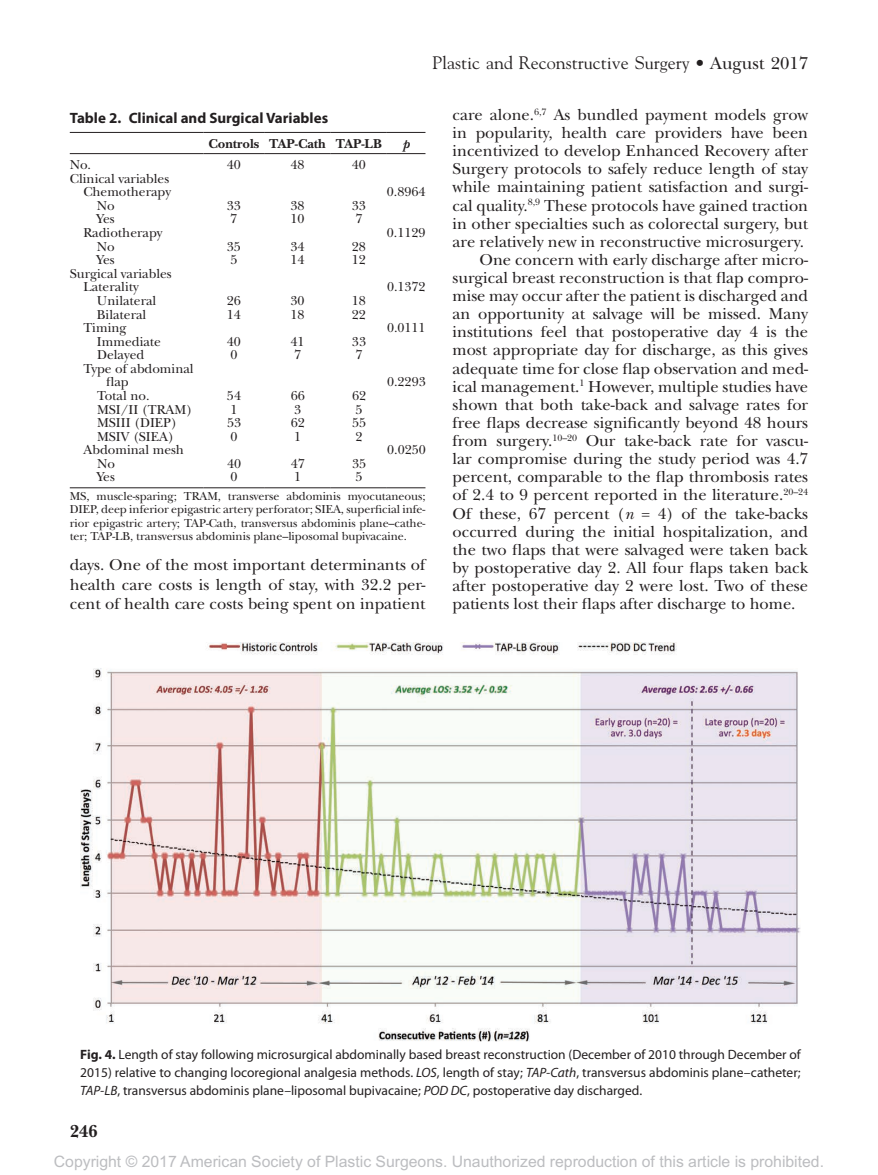
<style>
.page{position:relative;width:878px;height:1175px;background:#fff}
.page>*{position:absolute;margin:0;border:0;box-sizing:border-box;transform-origin:0 0}
.t1{font:18px "Goudy";color:#231f20}
.t2{font:700 18px "New Baskerville";color:#231f20}
.t3{font:16.5px/19.5px "New Baskerville";color:#231f20;text-align:justify}
.t4{font:15.75px "Arial MT Std";color:#bcbdc0}
.t5{font:700 15px "Myriad Pro";color:#231f20}
.t6{font:13.5px/13.6px "New Baskerville";color:#231f20}
.t7{font:13.5px/18px "Myriad Pro";color:#231f20;text-align:justify}
.t8{font:700 13.5px "New Baskerville";color:#231f20}
.t9{font:italic 700 13.5px "New Baskerville";color:#231f20}
.t10{font:12px/13.5px "New Baskerville";letter-spacing:-.005em;color:#231f20;text-align:justify}
.s1{font-family:"New Baskerville"}
.s2{font-style:italic}
.s3{font-weight:700}
</style>
<div class="page">
<img style="left:80px;top:643px;width:720px;height:398px">
<hr style="left:70px;top:132px;width:133px;height:1px;background:#231f20">
<hr style="left:203px;top:132px;width:61px;height:1px;background:#231f20">
<hr style="left:264px;top:132px;width:67px;height:1px;background:#231f20">
<hr style="left:331px;top:132px;width:56px;height:1px;background:#231f20">
<hr style="left:387px;top:132px;width:38px;height:1px;background:#231f20">
<hr style="left:70px;top:153px;width:133px;height:1px;background:#231f20">
<hr style="left:203px;top:153px;width:61px;height:1px;background:#231f20">
<hr style="left:264px;top:153px;width:67px;height:1px;background:#231f20">
<hr style="left:331px;top:153px;width:56px;height:1px;background:#231f20">
<hr style="left:387px;top:153px;width:38px;height:1px;background:#231f20">
<hr style="left:70px;top:487px;width:133px;height:1px;background:#231f20">
<hr style="left:203px;top:487px;width:61px;height:1px;background:#231f20">
<hr style="left:264px;top:487px;width:67px;height:1px;background:#231f20">
<hr style="left:331px;top:487px;width:56px;height:1px;background:#231f20">
<hr style="left:387px;top:487px;width:38px;height:1px;background:#231f20">
<p class="t1" style="left:432px;top:51px;width:377px">Plastic and Reconstructive Surgery <span class="s1">• August 2017</span></p>
<p class="t5" style="left:70px;top:108px;width:260px">Table 2. Clinical and Surgical Variables</p>
<p class="t8" style="left:208px;top:135px;width:175px">Controls TAP-Cath TAP-LB</p>
<p class="t9" style="left:402px;top:135px;width:9px">p</p>
<p class="t6" style="left:70px;top:158px;width:23px">No.</p>
<p class="t6" style="left:227px;top:158px;width:16px">40</p>
<p class="t6" style="left:290px;top:158px;width:16px">48</p>
<p class="t6" style="left:352px;top:158px;width:16px">40</p>
<p class="t6" style="left:70px;top:171px;width:103px;text-align:right">Clinical variables<br>Chemotherapy</p>
<p class="t6" style="left:387px;top:185px;width:40px">0.8964</p>
<p class="t6" style="left:97px;top:199px;width:19px">No</p>
<p class="t6" style="left:227px;top:199px;width:16px">33</p>
<p class="t6" style="left:290px;top:199px;width:16px">38</p>
<p class="t6" style="left:352px;top:199px;width:16px">33</p>
<p class="t6" style="left:97px;top:212px;width:19px">Yes</p>
<p class="t6" style="left:230px;top:212px;width:9px">7</p>
<p class="t6" style="left:290px;top:212px;width:16px">10</p>
<p class="t6" style="left:355px;top:212px;width:9px">7</p>
<p class="t6" style="left:83px;top:226px;width:81px">Radiotherapy</p>
<p class="t6" style="left:387px;top:226px;width:40px">0.1129</p>
<p class="t6" style="left:97px;top:239px;width:19px">No</p>
<p class="t6" style="left:227px;top:239px;width:16px">35</p>
<p class="t6" style="left:290px;top:239px;width:16px">34</p>
<p class="t6" style="left:352px;top:239px;width:16px">28</p>
<p class="t6" style="left:97px;top:253px;width:19px">Yes</p>
<p class="t6" style="left:230px;top:253px;width:9px">5</p>
<p class="t6" style="left:290px;top:253px;width:16px">14</p>
<p class="t6" style="left:352px;top:253px;width:16px">12</p>
<p class="t6" style="left:83px;top:267px;width:90px;text-indent:-14px">Surgical variables<br>Laterality</p>
<p class="t6" style="left:387px;top:280px;width:40px">0.1372</p>
<p class="t6" style="left:97px;top:294px;width:61px">Unilateral</p>
<p class="t6" style="left:227px;top:294px;width:16px">26</p>
<p class="t6" style="left:290px;top:294px;width:16px">30</p>
<p class="t6" style="left:352px;top:294px;width:16px">18</p>
<p class="t6" style="left:97px;top:307px;width:51px">Bilateral</p>
<p class="t6" style="left:227px;top:307px;width:16px">14</p>
<p class="t6" style="left:290px;top:307px;width:16px">18</p>
<p class="t6" style="left:352px;top:307px;width:16px">22</p>
<p class="t6" style="left:83px;top:321px;width:45px">Timing</p>
<p class="t6" style="left:387px;top:321px;width:40px">0.0111</p>
<p class="t6" style="left:97px;top:334px;width:65px">Immediate</p>
<p class="t6" style="left:227px;top:334px;width:16px">40</p>
<p class="t6" style="left:290px;top:334px;width:16px">41</p>
<p class="t6" style="left:352px;top:334px;width:16px">33</p>
<p class="t6" style="left:97px;top:348px;width:49px">Delayed</p>
<p class="t6" style="left:230px;top:348px;width:9px">0</p>
<p class="t6" style="left:294px;top:348px;width:9px">7</p>
<p class="t6" style="left:355px;top:348px;width:9px">7</p>
<p class="t6" style="left:106px;top:362px;width:89px;text-indent:-23px">Type of abdominal flap</p>
<p class="t6" style="left:387px;top:375px;width:40px">0.2293</p>
<p class="t6" style="left:97px;top:389px;width:54px">Total no.</p>
<p class="t6" style="left:227px;top:389px;width:16px">54</p>
<p class="t6" style="left:291px;top:389px;width:16px">66</p>
<p class="t6" style="left:352px;top:389px;width:16px">62</p>
<p class="t6" style="left:97px;top:402px;width:97px">MSI/II (TRAM)</p>
<p class="t6" style="left:230px;top:402px;width:9px">1</p>
<p class="t6" style="left:294px;top:402px;width:9px">3</p>
<p class="t6" style="left:355px;top:402px;width:9px">5</p>
<p class="t6" style="left:97px;top:416px;width:81px">MSIII (DIEP)</p>
<p class="t6" style="left:227px;top:416px;width:16px">53</p>
<p class="t6" style="left:291px;top:416px;width:16px">62</p>
<p class="t6" style="left:352px;top:416px;width:16px">55</p>
<p class="t6" style="left:97px;top:429px;width:78px">MSIV (SIEA)</p>
<p class="t6" style="left:230px;top:429px;width:9px">0</p>
<p class="t6" style="left:294px;top:429px;width:9px">1</p>
<p class="t6" style="left:355px;top:429px;width:9px">2</p>
<p class="t6" style="left:84px;top:443px;width:102px">Abdominal mesh</p>
<p class="t6" style="left:387px;top:443px;width:40px">0.0250</p>
<p class="t6" style="left:97px;top:457px;width:19px">No</p>
<p class="t6" style="left:227px;top:457px;width:16px">40</p>
<p class="t6" style="left:291px;top:457px;width:16px">47</p>
<p class="t6" style="left:352px;top:457px;width:16px">35</p>
<p class="t6" style="left:97px;top:470px;width:19px">Yes</p>
<p class="t6" style="left:230px;top:470px;width:9px">0</p>
<p class="t6" style="left:294px;top:470px;width:9px">1</p>
<p class="t6" style="left:355px;top:470px;width:9px">5</p>
<p class="t10" style="left:70px;top:489px;width:357px">MS, muscle-sparing; TRAM, transverse abdominis myocutaneous; DIEP, deep inferior epigastric artery perforator; SIEA, superficial infe&shy;rior epigastric artery; TAP-Cath, transversus abdominis plane–cathe&shy;ter; TAP-LB, transversus abdominis plane–liposomal bupivacaine.</p>
<p class="t3" style="left:70px;top:555px;width:357px">days. One of the most important determinants of health care costs is length of stay, with 32.2 per&shy;cent of health care costs being spent on inpatient</p>
<p class="t3" style="left:452px;top:105px;width:357px">care alone.<sup>6,7</sup> As bundled payment models grow</p>
<p class="t3" style="left:452px;top:123px;width:357px">in popularity, health care providers have been</p>
<p class="t3" style="left:452px;top:141px;width:357px">incentivized to develop Enhanced Recovery after</p>
<p class="t3" style="left:452px;top:159px;width:357px">Surgery protocols to safely reduce length of stay</p>
<p class="t3" style="left:452px;top:177px;width:357px">while maintaining patient satisfaction and surgi-</p>
<p class="t3" style="left:452px;top:196px;width:357px">cal quality.<sup>8,9</sup> These protocols have gained traction</p>
<p class="t3" style="left:452px;top:214px;width:357px">in other specialties such as colorectal surgery, but</p>
<p class="t3" style="left:452px;top:232px;width:353px">are relatively new in reconstructive microsurgery.</p>
<p class="t3" style="left:479px;top:250px;width:330px">One concern with early discharge after micro-</p>
<p class="t3" style="left:452px;top:268px;width:357px">surgical breast reconstruction is that flap compro-</p>
<p class="t3" style="left:452px;top:286px;width:357px">mise may occur after the patient is discharged and</p>
<p class="t3" style="left:452px;top:304px;width:357px">an opportunity at salvage will be missed. Many</p>
<p class="t3" style="left:452px;top:322px;width:357px">institutions feel that postoperative day 4 is the</p>
<p class="t3" style="left:452px;top:340px;width:357px">most appropriate day for discharge, as this gives</p>
<p class="t3" style="left:452px;top:358px;width:357px">adequate time for close flap observation and med-</p>
<p class="t3" style="left:452px;top:377px;width:357px">ical management.<sup>1</sup> However, multiple studies have</p>
<p class="t3" style="left:452px;top:395px;width:357px">shown that both take-back and salvage rates for</p>
<p class="t3" style="left:452px;top:413px;width:357px">free flaps decrease significantly beyond 48 hours</p>
<p class="t3" style="left:452px;top:431px;width:357px">from surgery.<sup>10–20</sup> Our take-back rate for vascu-</p>
<p class="t3" style="left:452px;top:449px;width:357px">lar compromise during the study period was 4.7</p>
<p class="t3" style="left:452px;top:467px;width:357px">percent, comparable to the flap thrombosis rates</p>
<p class="t3" style="left:452px;top:485px;width:357px">of 2.4 to 9 percent reported in the literature.<sup>20–24</sup></p>
<p class="t3" style="left:452px;top:503px;width:357px">Of these, 67 percent (<span class="s2">n</span> = 4) of the take-backs</p>
<p class="t3" style="left:452px;top:521px;width:357px">occurred during the initial hospitalization, and</p>
<p class="t3" style="left:452px;top:540px;width:357px">the two flaps that were salvaged were taken back</p>
<p class="t3" style="left:452px;top:558px;width:357px">by postoperative day 2. All four flaps taken back</p>
<p class="t3" style="left:452px;top:576px;width:357px">after postoperative day 2 were lost. Two of these</p>
<p class="t3" style="left:452px;top:594px;width:344px">patients lost their flaps after discharge to home.</p>
<p class="t7" style="left:80px;top:1045px;width:722px"><span class="s3">Fig. 4.</span> Length of stay following microsurgical abdominally based breast reconstruction (December of 2010 through December of 2015) relative to changing locoregional analgesia methods. <span class="s2">LOS</span>, length of stay; <span class="s2">TAP-Cath</span>, transversus abdominis plane–catheter; <span class="s2">TAP-LB</span>, transversus abdominis plane–liposomal bupivacaine; <span class="s2">POD DC</span>, postoperative day discharged.</p>
<p class="t2" style="left:70px;top:1120px;width:30px">246</p>
<p class="t4" style="left:54px;top:1152px;width:771px">Copyright © 2017 American Society of Plastic Surgeons. Unauthorized reproduction of this article is prohibited.</p>
</div>
